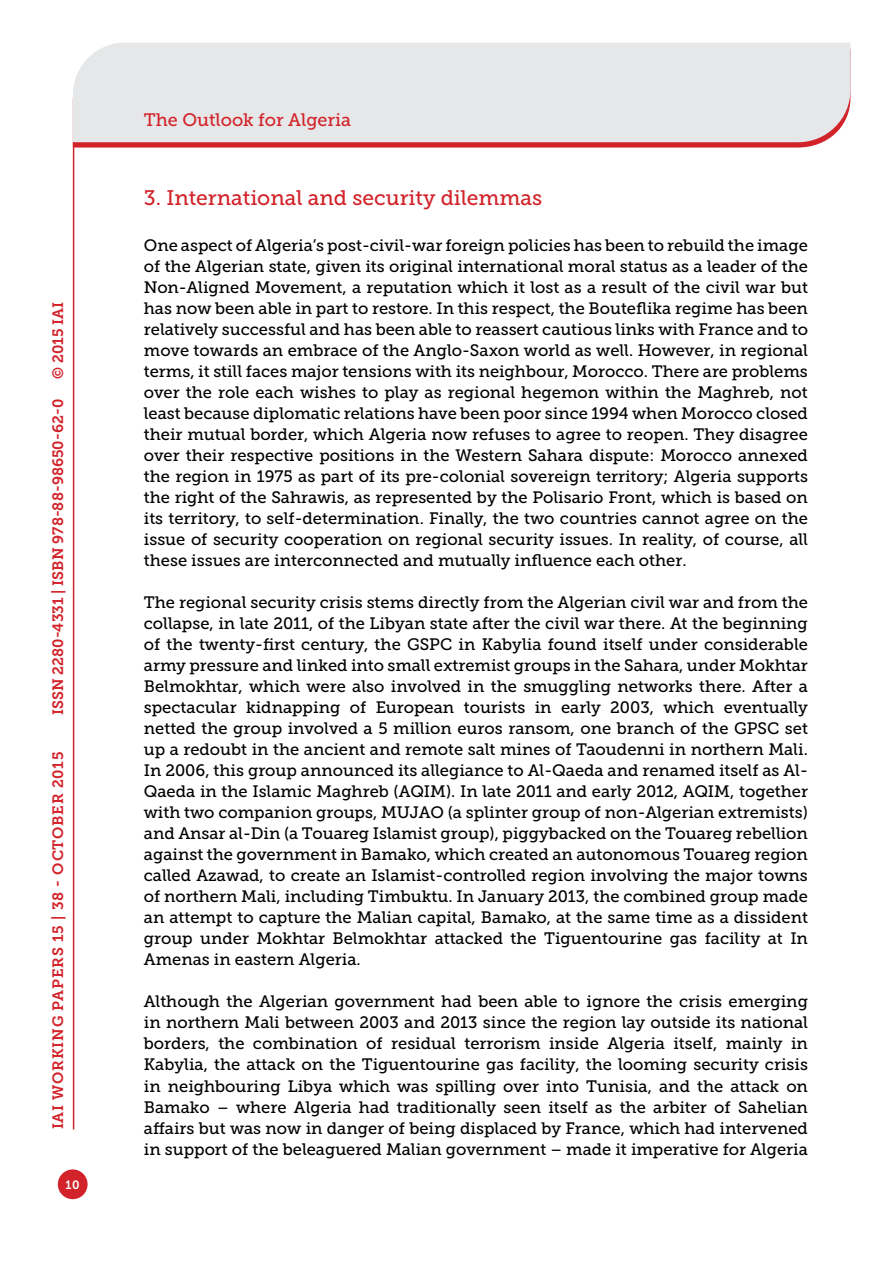
<style>
.page{position:relative;width:893px;height:1263px;background:#fff}
.page>*{position:absolute;margin:0;border:0;box-sizing:border-box;transform-origin:0 0}
.t1{font:21px "Museo Slab 500";color:#d2232a}
.t2{font:18px "Museo Slab 500";color:#d2232a}
.t3{font:16.5px/21px "Museo Slab 500";color:#000;text-align:justify}
.t4{font:15px "Museo Slab 700";color:#d2232a}
.t5{font:15px "Museo Slab 700";letter-spacing:.05em;color:#d2232a}
.t6{font:12px "Museo Slab 700";color:#fff}
</style>
<div class="page">
<svg style="left:74px;top:142px;width:749px;height:6px;background:#d63d43"></svg>
<div style="left:73px;top:43px;width:777px;height:99px;background:#e6e7e8"></div>
<div style="left:58px;top:1169px;width:30px;height:30px;background:#d2232a;border-radius:50%"></div>
<hr style="left:73px;top:142px;width:1px;height:987px;background:#d2232a">
<p class="t4" style="left:50px;top:379px;width:78px;rotate:-90deg">© 2015 IAI</p>
<p class="t4" style="left:49px;top:715px;width:317px;rotate:-90deg">ISSN 2280-4331 | ISBN 978-88-98650-62-0</p>
<p class="t5" style="left:50px;top:1129px;width:379px;rotate:-90deg">IAI WORKING PAPERS 15 | 38 - OCTOBER 2015</p>
<p class="t6" style="left:65px;top:1178px;width:16px">10</p>
<p class="t2" style="left:144px;top:110px;width:209px">The Outlook for Algeria</p>
<p class="t1" style="left:144px;top:186px;width:400px">3. International and security dilemmas</p>
<p class="t3" style="left:144px;top:235px;width:666px">One aspect of Algeria’s post-civil-war foreign policies has been to rebuild the image of the Algerian state, given its original international moral status as a leader of the Non-Aligned Movement, a reputation which it lost as a result of the civil war but has now been able in part to restore. In this respect, the Bouteflika regime has been relatively successful and has been able to reassert cautious links with France and to move towards an embrace of the Anglo-Saxon world as well. However, in regional terms, it still faces major tensions with its neighbour, Morocco. There are problems over the role each wishes to play as regional hegemon within the Maghreb, not least because diplomatic relations have been poor since 1994 when Morocco closed their mutual border, which Algeria now refuses to agree to reopen. They disagree over their respective positions in the Western Sahara dispute: Morocco annexed the region in 1975 as part of its pre-colonial sovereign territory; Algeria supports the right of the Sahrawis, as represented by the Polisario Front, which is based on its territory, to self-determination. Finally, the two countries cannot agree on the issue of security cooperation on regional security issues. In reality, of course, all these issues are interconnected and mutually influence each other.</p>
<p class="t3" style="left:144px;top:592px;width:666px">The regional security crisis stems directly from the Algerian civil war and from the collapse, in late 2011, of the Libyan state after the civil war there. At the beginning of the twenty-first century, the GSPC in Kabylia found itself under considerable army pressure and linked into small extremist groups in the Sahara, under Mokhtar Belmokhtar, which were also involved in the smuggling networks there. After a spectacular kidnapping of European tourists in early 2003, which eventually netted the group involved a 5 million euros ransom, one branch of the GPSC set up a redoubt in the ancient and remote salt mines of Taoudenni in northern Mali.<br>In 2006, this group announced its allegiance to Al-Qaeda and renamed itself as Al-Qaeda in the Islamic Maghreb (AQIM). In late 2011 and early 2012, AQIM, together with two companion groups, MUJAO (a splinter group of non-Algerian extremists) and Ansar al-Din (a Touareg Islamist group), piggybacked on the Touareg rebellion against the government in Bamako, which created an autonomous Touareg region called Azawad, to create an Islamist-controlled region involving the major towns of northern Mali, including Timbuktu. In January 2013, the combined group made an attempt to capture the Malian capital, Bamako, at the same time as a dissident group under Mokhtar Belmokhtar attacked the Tiguentourine gas facility at In Amenas in eastern Algeria.</p>
<p class="t3" style="left:144px;top:991px;width:666px">Although the Algerian government had been able to ignore the crisis emerging in northern Mali between 2003 and 2013 since the region lay outside its national borders, the combination of residual terrorism inside Algeria itself, mainly in Kabylia, the attack on the Tiguentourine gas facility, the looming security crisis in neighbouring Libya which was spilling over into Tunisia, and the attack on Bamako – where Algeria had traditionally seen itself as the arbiter of Sahelian affairs but was now in danger of being displaced by France, which had intervened in support of the beleaguered Malian government – made it imperative for Algeria</p>
</div>
